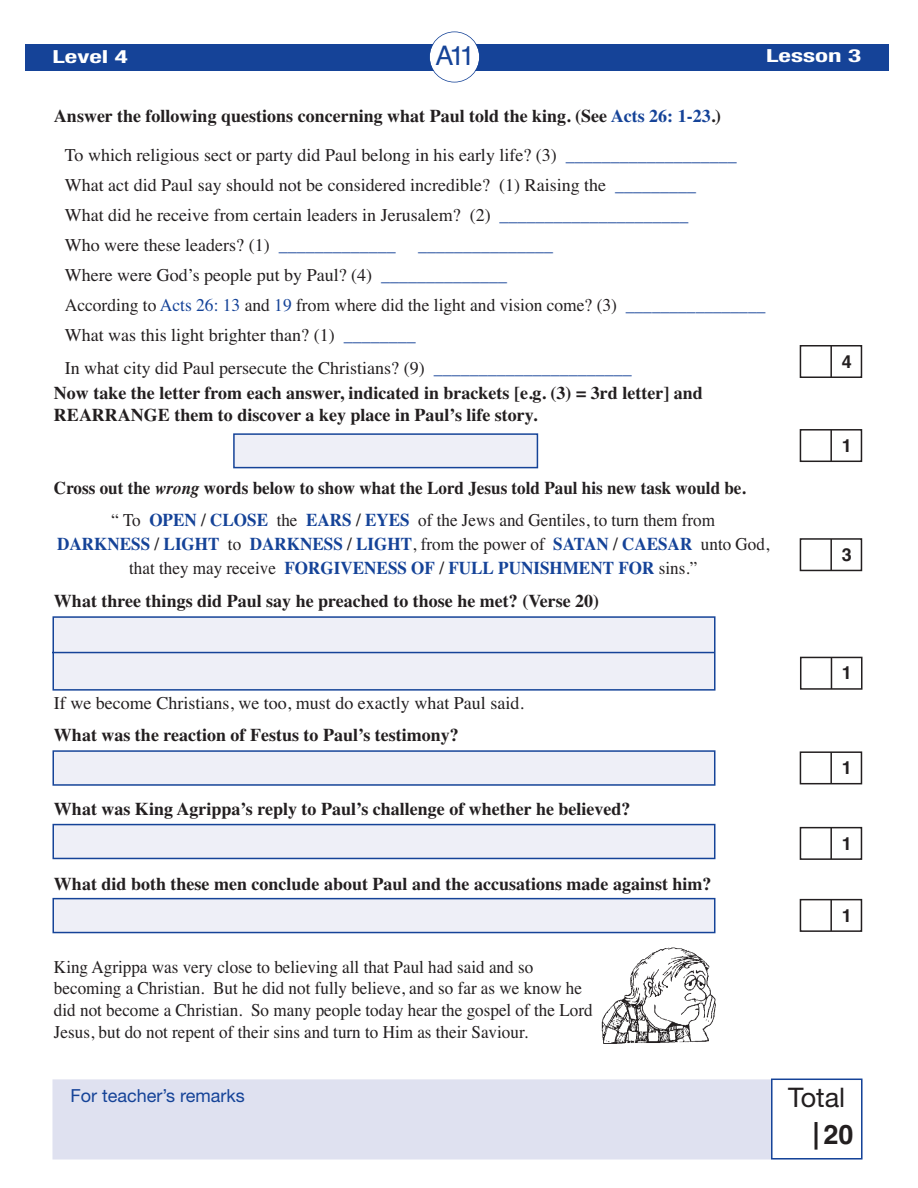
<style>
.page{position:relative;width:918px;height:1188px;background:#fff}
.page>*{position:absolute;margin:0;border:0;box-sizing:border-box;transform-origin:0 0}
.t1{font:27px "Helvetica Neue";color:#231f20}
.t2{font:27px "Helvetica";color:#154398}
.t3{font:700 27px "Helvetica";color:#231f20}
.t4{font:700 18px/39px "Times";color:#231f20}
.t5{font:18px/30px "Times";color:#231f20}
.t6{font:18px/21.6px "Times";color:#231f20;scale:.95 1}
.t7{font:700 18px/31.5px "Times";color:#231f20;scale:.95 1}
.t8{font:700 18px/24px "Times";color:#154398;text-align:center;scale:.95 1}
.t9{font:18px "Helvetica Neue";color:#154398}
.t10{font:700 condensed 18px "Helvetica Neue";color:#fff;scale:1.5 1}
.t11{font:700 18px "Helvetica";color:#231f20}
.s1{color:#154398}
.s2{font-weight:400}
.s3{font-weight:400;color:#154398}
.s4{font-style:italic}
.s5{color:#231f20}
.s6{font-weight:400;color:#231f20}
</style>
<div class="page">
<div style="left:26px;top:44px;width:864px;height:27px;background:#154398"></div>
<div style="left:430px;top:32px;width:49px;height:50px;background:#fff;border-radius:50%"></div>
<div style="left:429px;top:31px;width:51px;height:51px;border:2px solid #154398;border-radius:50%"></div>
<div style="left:54px;top:1081px;width:807px;height:77px;background:#dfe1f0"></div>
<div style="left:52px;top:1079px;width:810px;height:81px;border:2px solid #dfe1f0"></div>
<div style="left:773px;top:1080px;width:88px;height:78px;background:#fff"></div>
<div style="left:771px;top:1079px;width:91px;height:81px;border:2px solid #154398"></div>
<hr style="left:815px;top:1122px;width:3px;height:28px;background:#231f20">
<div style="left:235px;top:435px;width:302px;height:32px;background:#eeeff7"></div>
<div style="left:233px;top:433px;width:305px;height:35px;border:2px solid #154398"></div>
<svg style="left:52px;top:616px;width:664px;height:75px;background:#e0e4f1"></svg>
<div style="left:54px;top:752px;width:660px;height:32px;background:#eeeff7"></div>
<div style="left:52px;top:750px;width:663px;height:36px;border:2px solid #154398"></div>
<div style="left:54px;top:825px;width:660px;height:33px;background:#eeeff7"></div>
<div style="left:52px;top:824px;width:663px;height:35px;border:2px solid #154398"></div>
<div style="left:54px;top:899px;width:660px;height:33px;background:#eeeff7"></div>
<div style="left:52px;top:898px;width:663px;height:35px;border:2px solid #154398"></div>
<img style="left:602px;top:947px;width:114px;height:97px">
<svg style="left:799px;top:345px;width:64px;height:33px"></svg>
<div style="left:840px;top:352px;width:18px;height:20px;background:#fff"></div>
<svg style="left:799px;top:538px;width:64px;height:34px"></svg>
<div style="left:840px;top:545px;width:18px;height:20px;background:#fff"></div>
<svg style="left:799px;top:429px;width:64px;height:33px"></svg>
<div style="left:840px;top:436px;width:18px;height:20px;background:#fff"></div>
<svg style="left:800px;top:656px;width:63px;height:34px"></svg>
<div style="left:840px;top:664px;width:18px;height:19px;background:#fff"></div>
<svg style="left:799px;top:751px;width:64px;height:34px"></svg>
<div style="left:840px;top:759px;width:18px;height:19px;background:#fff"></div>
<svg style="left:799px;top:826px;width:64px;height:34px"></svg>
<div style="left:840px;top:834px;width:18px;height:20px;background:#fff"></div>
<svg style="left:799px;top:898px;width:64px;height:34px"></svg>
<div style="left:840px;top:906px;width:18px;height:20px;background:#fff"></div>
<p class="t10" style="left:52px;top:46px;width:52px">Level 4</p>
<h1 class="t2" style="left:436px;top:45px;width:41px">A11</h1>
<p class="t10" style="left:766px;top:46px;width:65px">Lesson 3</p>
<p class="t4" style="left:65px;top:98px;width:674px;text-indent:-11px">Answer the following questions concerning what Paul told the king. (See <span class="s1">Acts 26: 1-23</span>.)<br><span class="s2">To which religious sect or party did Paul belong in his early life? (3)</span> <span class="s3">___________________</span></p>
<p class="t5" style="left:65px;top:171px;width:633px">What act did Paul say should not be considered incredible? (1) Raising the <span class="s1">_________<br></span>What did he receive from certain leaders in Jerusalem? (2) <span class="s1">_____________________<br></span>Who were these leaders? (1) <span class="s1">_____________</span></p>
<p class="t5" style="left:65px;top:231px;width:702px;text-indent:353px"><span class="s1">_______________<br></span>Where were God’s people put by Paul? (4) <span class="s1">______________<br></span>According to <span class="s1">Acts 26: 13</span> and <span class="s1">19</span> from where did the light and vision come? (3) <span class="s1">________________ </span>What was this light brighter than? (1) <span class="s1">________</span></p>
<p class="t4" style="left:54px;top:357px;width:650px;line-height:25.5px;text-indent:11px"><span class="s2">In what city did Paul persecute the Christians? (9)</span> <span class="s3">______________________<br></span>Now take the letter from each answer, indicated in brackets [e.g. (3) = 3rd letter] and</p>
<p class="t4" style="left:54px;top:397px;width:485px">REARRANGE them to discover a key place in Paul’s life story.</p>
<p class="t7" style="left:111px;top:474px;width:669px;text-indent:-57px">Cross out the <span class="s4">wrong</span> words below to show what the Lord Jesus told Paul his new task would be. <span class="s2">“ To</span> <span class="s1">OPEN</span> / <span class="s1">CLOSE</span> <span class="s2">the</span> <span class="s1">EARS</span> / <span class="s1">EYES</span> <span class="s2">of the Jews and Gentiles, to turn them from</span></p>
<p class="t8" style="left:57px;top:533px;width:751px">DARKNESS <span class="s5">/</span> LIGHT <span class="s6">to</span> DARKNESS <span class="s5">/</span> LIGHT<span class="s6">, from the power of</span> SATAN <span class="s5">/</span> CAESAR <span class="s6">unto God, that they may receive</span> FORGIVENESS OF <span class="s5">/</span> FULL PUNISHMENT FOR <span class="s6">sins.”</span></p>
<p class="t4" style="left:54px;top:583px;width:547px">What three things did Paul say he preached to those he met? (Verse 20)</p>
<p class="t5" style="left:54px;top:690px;width:471px">If we become Christians, we too, must do exactly what Paul said.</p>
<p class="t4" style="left:54px;top:717px;width:406px">What was the reaction of Festus to Paul’s testimony?</p>
<p class="t4" style="left:54px;top:791px;width:578px">What was King Agrippa’s reply to Paul’s challenge of whether he believed?</p>
<p class="t4" style="left:54px;top:866px;width:659px">What did both these men conclude about Paul and the accusations made against him?</p>
<p class="t6" style="left:54px;top:958px;width:568px">King Agrippa was very close to believing all that Paul had said and so becoming a Christian. But he did not fully believe, and so far as we know he did not become a Christian. So many people today hear the gospel of the Lord Jesus, but do not repent of their sins and turn to Him as their Saviour.</p>
<p class="t11" style="left:842px;top:355px;width:12px">4</p>
<p class="t11" style="left:842px;top:439px;width:12px">1</p>
<p class="t11" style="left:842px;top:548px;width:12px">3</p>
<p class="t11" style="left:842px;top:666px;width:12px">1</p>
<p class="t11" style="left:842px;top:761px;width:12px">1</p>
<p class="t11" style="left:842px;top:837px;width:12px">1</p>
<p class="t11" style="left:842px;top:909px;width:12px">1</p>
<p class="t9" style="left:70px;top:1089px;width:176px">For teacher’s remarks</p>
<h1 class="t1" style="left:788px;top:1088px;width:58px">Total</h1>
<h1 class="t3" style="left:824px;top:1125px;width:32px">20</h1>
</div>
